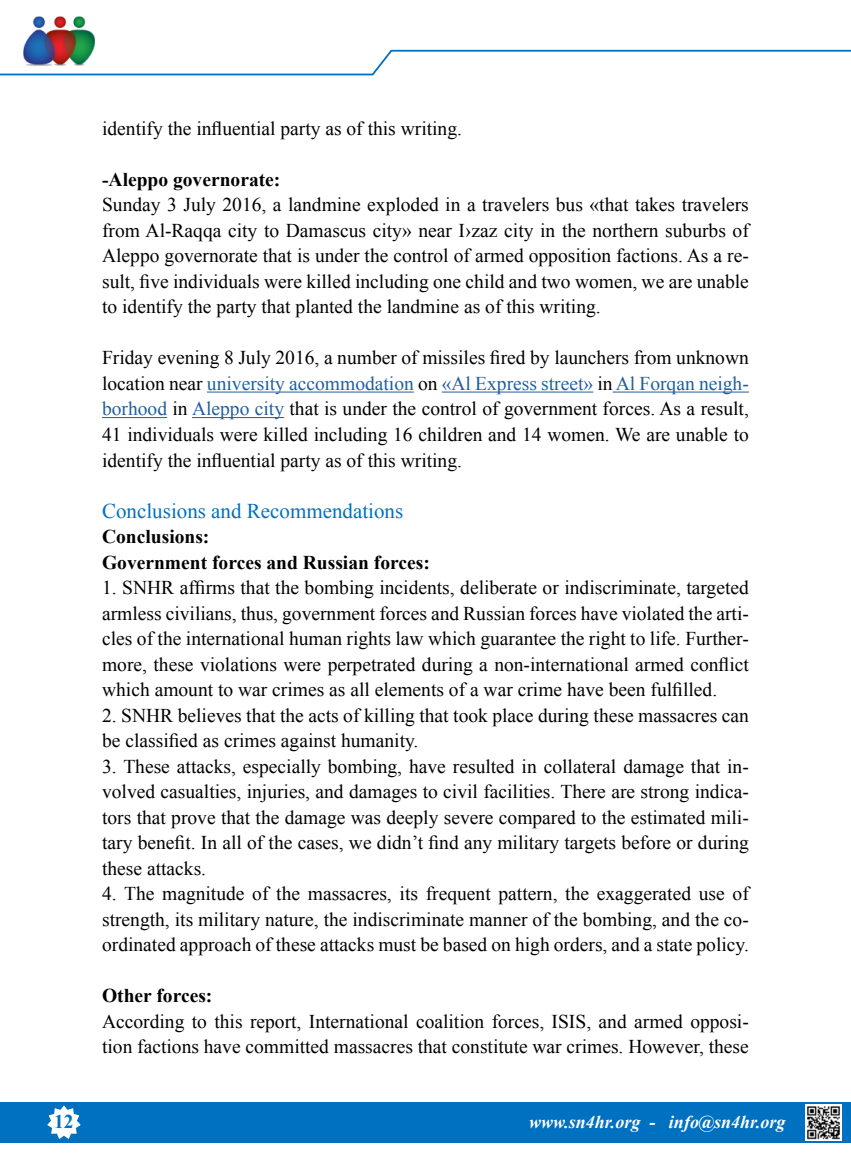
<style>
.page{position:relative;width:851px;height:1170px;background:#fff}
.page>*{position:absolute;margin:0;border:0;box-sizing:border-box;transform-origin:0 0}
.t1{font:21px "Times New Roman";color:#0070c0}
.t2{font:19.5px/25.5px "Times New Roman";color:#000}
.t3{font:700 19.5px/25.5px "Times New Roman";color:#000}
.t4{font:19.5px "Times New Roman";color:#215e9e}
.t5{font:700 19.5px "Times New Roman";color:#0070c0}
.t6{font:italic 700 18px "Times New Roman";color:#fff}
.s1{color:#215e9e}
.s2{color:#000}
</style>
<div class="page">
<img style="left:23px;top:16px;width:72px;height:33px">
<div style="left:0;top:1101px;width:850px;height:41px;background:#0070c0"></div>
<svg style="left:44px;top:1101px;width:40px;height:38px"></svg>
<svg style="left:0;top:49px;width:850px;height:27px"></svg>
<img style="left:805px;top:1104px;width:36px;height:36px">
<hr style="left:207px;top:391px;width:207px;height:1px;background:#215e9e">
<hr style="left:441px;top:391px;width:152px;height:1px;background:#215e9e">
<hr style="left:612px;top:391px;width:136px;height:1px;background:#215e9e">
<hr style="left:102px;top:417px;width:65px;height:1px;background:#215e9e">
<hr style="left:192px;top:417px;width:92px;height:1px;background:#215e9e">
<p class="t5" style="left:54px;top:1107px;width:21px">12</p>
<p class="t2" style="left:102px;top:115px;width:361px">identify the influential party as of this writing.</p>
<p class="t3" style="left:102px;top:166px;width:180px">-Aleppo governorate:</p>
<p class="t2" style="left:102px;top:192px;width:648px">Sunday 3 July 2016, a landmine exploded in a travelers bus «that takes travelers from Al-Raqqa city to Damascus city» near ›I zaz city in the northern suburbs of</p>
<p class="t2" style="left:102px;top:268px;width:648px">sult, five individuals were killed including one child and two women, we are unable</p>
<p class="t2" style="left:102px;top:243px;width:648px">Aleppo governorate that is under the control of armed opposition factions. As rea -</p>
<p class="t2" style="left:102px;top:294px;width:500px">to identify the party that planted the landmine as of this writing.</p>
<p class="t2" style="left:102px;top:345px;width:648px">Friday evening 8 July 2016, a number of missiles fired by launchers from unknown</p>
<p class="t2" style="left:102px;top:396px;width:648px"><span class="s1">borhood</span> in <span class="s1">Aleppo city</span> that is under the control of government forces. As a result,</p>
<p class="t4" style="left:102px;top:370px;width:648px"><span class="s2">location near</span> university accommodation <span class="s2">on</span> «Al Express street» <span class="s2">in</span> Al Forqan neigh-</p>
<p class="t2" style="left:102px;top:421px;width:648px">41 individuals were killed including 16 children and 14 women. We are unable to identify the influential party as of this writing.</p>
<p class="t1" style="left:102px;top:496px;width:302px">Conclusions and Recommendations</p>
<p class="t3" style="left:102px;top:523px;width:329px">Conclusions:<br>Government forces and Russian forces:</p>
<p class="t2" style="left:102px;top:574px;width:648px">1. SNHR affirms that the bombing incidents, deliberate or indiscriminate, targeted</p>
<p class="t2" style="left:102px;top:600px;width:648px">armless civilians, thus, government forces and Russian forces have violated the arti-</p>
<p class="t2" style="left:102px;top:625px;width:648px">cles of the international human rights law which guarantee the right to life. Further-</p>
<p class="t2" style="left:102px;top:651px;width:648px">more, these violations were perpetrated during a non-international armed conflict</p>
<p class="t2" style="left:102px;top:676px;width:616px">which amount to war crimes as all elements of a war crime have been fulfilled.</p>
<p class="t2" style="left:102px;top:702px;width:648px">2. SNHR believes that the acts of killing that took place during these massacres can be classified as crimes against humanity.</p>
<p class="t2" style="left:102px;top:753px;width:648px">3. These attacks, especially bombing, have resulted in collateral damage that in-</p>
<p class="t2" style="left:102px;top:778px;width:648px">volved casualties, injuries, and damages to civil facilities. There are strong indica-</p>
<p class="t2" style="left:102px;top:804px;width:648px">tors that prove that the damage was deeply severe compared to the estimated mili-</p>
<p class="t2" style="left:102px;top:829px;width:648px">tary benefit. In all of the cases, we didn t’ find any military targets before or during</p>
<p class="t2" style="left:102px;top:855px;width:105px">these attacks.</p>
<p class="t2" style="left:102px;top:880px;width:648px">4. The magnitude of the massacres, its frequent pattern, the exaggerated use of</p>
<p class="t2" style="left:102px;top:931px;width:648px">ordinated approach of these attacks must be based on high orders, and a state policy.</p>
<p class="t2" style="left:102px;top:906px;width:648px">strength, its military nature, the indiscriminate manner of the bombing, and the co-</p>
<p class="t3" style="left:102px;top:982px;width:112px">Other forces:</p>
<p class="t2" style="left:102px;top:1033px;width:648px">tion factions have committed massacres that constitute war crimes. However, these</p>
<p class="t2" style="left:102px;top:1008px;width:648px">According to this report, International coalition forces, ISIS, and armed opposi-</p>
<p class="t6" style="left:529px;top:1108px;width:113px">www.sn4hr.org</p>
<p class="t6" style="left:649px;top:1108px;width:7px">-</p>
<p class="t6" style="left:669px;top:1108px;width:118px">info@sn4hr.org</p>
</div>
